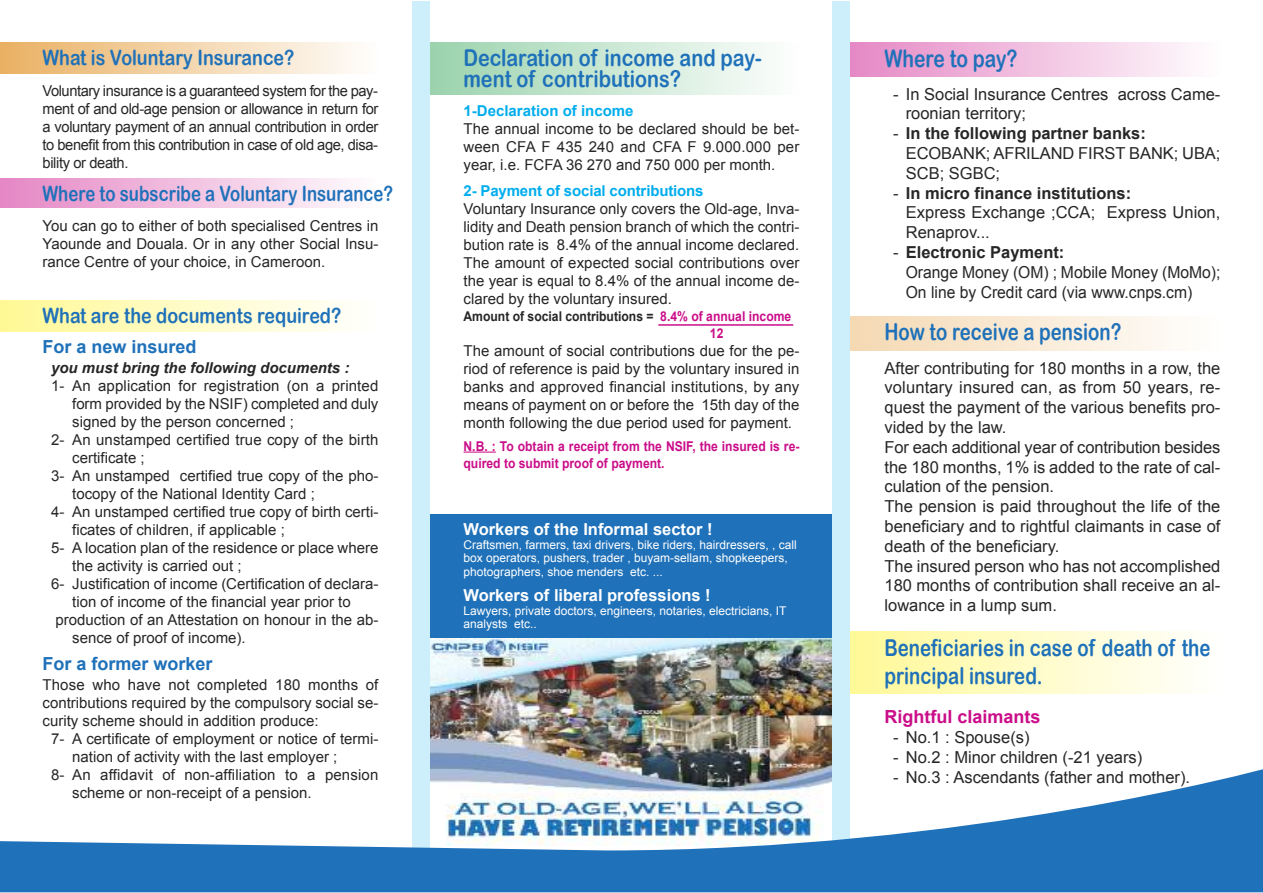
<style>
.page{position:relative;width:1263px;height:893px;background:#fff}
.page>*{position:absolute;margin:0;border:0;box-sizing:border-box;transform-origin:0 0}
.t1{font:24px "Arial Rounded MT Bold";color:#1f71b9;scale:.8 1}
.t2{font:23.25px/27.9px "Arial Rounded MT Bold";color:#1f71b9;scale:.8 1}
.t3{font:23.25px/21px "Arial Rounded MT Bold";color:#1f71b9;scale:.85 1}
.t4{font:21px "Arial Rounded MT Bold";color:#1f71b9;scale:.85 1}
.t5{font:21px "Arial Rounded MT Bold";color:#1f71b9;scale:.8 1}
.t6{font:700 18px "Arial";color:#1f71b9}
.t7{font:700 18px "Arial";color:#ca0d89}
.t8{font:16.5px/19.8px "Arial";color:#272627}
.t9{font:700 16.5px "Arial";color:#fff}
.t10{font:15px/18px "Arial";color:#272627;text-align:justify}
.t11{font:700 15px "Arial";letter-spacing:-.01em;color:#00aded}
.t12{font:italic 700 15px "Arial";color:#272627}
.t13{font:700 13.5px/17.2px "Arial";color:#ca0d89;scale:.9 1}
.t14{font:700 13.5px/17.2px "Arial";color:#272627;scale:.9 1}
.t15{font:12px/13.5px "Arial";color:#fff}
.s1{font-weight:700}
.s2{color:#ca0d89}
</style>
<div class="page">
<div style="left:842px;top:632px;width:378px;height:62px;background:linear-gradient(to right,#fff895,#fffffd)"></div>
<img style="left:429px;top:638px;width:403px;height:131px">
<div style="left:421px;top:514px;width:420px;height:124px;background:#1f71b9"></div>
<div style="left:842px;top:317px;width:378px;height:34px;background:linear-gradient(to right,#f4d8b1,#fffefe)"></div>
<div style="left:421px;top:43px;width:378px;height:52px;background:linear-gradient(to right,#9ad2ad,#fdfefd)"></div>
<div style="left:842px;top:43px;width:378px;height:34px;background:linear-gradient(to right,#e586c4,#fffdfe)"></div>
<div style="left:412px;top:1px;width:17px;height:859px;background:#cceffb"></div>
<div style="left:832px;top:1px;width:17px;height:859px;background:#cceffb"></div>
<hr style="left:463px;top:452px;width:33px;height:1px;background:#ca0d89">
<svg style="left:0;top:769px;width:1263px;height:123px"></svg>
<div style="left:0;top:43px;width:378px;height:30px;background:linear-gradient(to right,#e9b063,#fffefc)"></div>
<div style="left:0;top:179px;width:378px;height:29px;background:linear-gradient(to right,#e586c4,#fffdfe)"></div>
<div style="left:0;top:301px;width:378px;height:31px;background:linear-gradient(to right,#fff895,#fffffd)"></div>
<hr style="left:658px;top:324px;width:135px;height:2px;background:#ca0d89">
<h3 class="t4" style="left:43px;top:45px;width:298px">What is Voluntary Insurance?</h3>
<p class="t10" style="left:43px;top:82px;width:337px">Voluntary insurance is a guaranteed system for the pay&shy;ment of and old-age pension or allowance in return for a voluntary payment of an annual contribution in order to benefit from this contribution in case of old age, disa&shy;bility or death.</p>
<h3 class="t5" style="left:43px;top:181px;width:440px">Where to subscribe a Voluntary Insurance?</h3>
<p class="t10" style="left:43px;top:217px;width:337px">You can go to either of both specialised Centres in Yaounde and Douala. Or in any other Social Insu&shy;rance Centre of your choice, in Cameroon.</p>
<h3 class="t4" style="left:43px;top:303px;width:353px">What are the documents required?</h3>
<p class="t6" style="left:43px;top:337px;width:156px">For a new insured</p>
<p class="t12" style="left:51px;top:359px;width:300px">you must bring the following documents :</p>
<p class="t10" style="left:51px;top:376px;width:329px">1- An application for registration (on a printed</p>
<p class="t10" style="left:72px;top:394px;width:308px">form provided by the NSIF) completed and duly</p>
<p class="t10" style="left:72px;top:412px;width:223px">signed by the person concerned ;</p>
<p class="t10" style="left:51px;top:430px;width:329px">2- An unstamped certified true copy of the birth</p>
<p class="t10" style="left:72px;top:448px;width:74px">certificate ;</p>
<p class="t10" style="left:51px;top:466px;width:329px">3- An unstamped certified true copy of the pho-</p>
<p class="t10" style="left:72px;top:484px;width:244px">tocopy of the National Identity Card ;</p>
<p class="t10" style="left:51px;top:502px;width:329px">4- An unstamped certified true copy of birth certi-</p>
<p class="t10" style="left:72px;top:520px;width:214px">ficates of children, if applicable ;</p>
<p class="t10" style="left:51px;top:538px;width:329px">5- A location plan of the residence or place where</p>
<p class="t10" style="left:72px;top:556px;width:171px">the activity is carried out ;</p>
<p class="t10" style="left:51px;top:574px;width:329px">6- Justification of income (Certification of declara-</p>
<p class="t10" style="left:72px;top:592px;width:280px">tion of income of the financial year prior to</p>
<p class="t10" style="left:56px;top:610px;width:324px">production of an Attestation on honour in the ab-</p>
<p class="t10" style="left:72px;top:628px;width:175px">sence of proof of income).</p>
<p class="t6" style="left:43px;top:654px;width:172px">For a former worker</p>
<p class="t10" style="left:43px;top:675px;width:337px">Those who have not completed 180 months of</p>
<p class="t10" style="left:43px;top:693px;width:337px">contributions required by the compulsory social se-</p>
<p class="t10" style="left:43px;top:711px;width:277px">curity scheme should in addition produce:</p>
<p class="t10" style="left:51px;top:729px;width:329px">7- A certificate of employment or notice of termi-</p>
<p class="t10" style="left:72px;top:747px;width:267px">nation of activity with the last employer ;</p>
<p class="t10" style="left:51px;top:765px;width:329px">8- An affidavit of non-affiliation to a pension</p>
<p class="t10" style="left:72px;top:783px;width:241px">scheme or non-receipt of a pension.</p>
<h2 class="t3" style="left:463px;top:47px;width:352px">Declaration of income and pay&shy;ment of contributions?</h2>
<h1 class="t1" style="left:884px;top:44px;width:168px">Where to pay?</h1>
<p class="t8" style="left:906px;top:84px;width:316px;text-indent:-13px">- In Social Insurance Centres across Came&shy;roonian territory;</p>
<p class="t8" style="left:906px;top:123px;width:316px;text-indent:-13px">- <span class="s1">In the following partner banks:<br></span>ECOBANK; AFRILAND FIRST BANK; UBA;<br>SCB; SGBC;</p>
<p class="t8" style="left:906px;top:183px;width:316px;text-indent:-13px">- <span class="s1">In micro finance institutions:<br></span>Express Exchange ;CCA; Express Union,<br>Renaprov...</p>
<p class="t8" style="left:906px;top:242px;width:316px;text-indent:-13px">- <span class="s1">Electronic Payment:<br></span>Orange Money (OM) ; Mobile Money (MoMo);<br>On line by Credit card (via www.cnps.cm)</p>
<p class="t11" style="left:463px;top:103px;width:172px">1-Declaration of income</p>
<p class="t10" style="left:463px;top:120px;width:337px">The annual income to be declared should be bet&shy;ween CFA F 435 240 and CFA F 9.000.000 per year, i.e. FCFA 36 270 and 750 000 per month.</p>
<p class="t11" style="left:463px;top:182px;width:242px">2- Payment of social contributions</p>
<p class="t10" style="left:463px;top:199px;width:337px">Voluntary Insurance only covers the Old-age, Inva&shy;lidity and Death pension branch of which the contri&shy;bution rate is 8.4% of the annual income declared.<br>The amount of expected social contributions over the year is equal to 8.4% of the annual income de&shy;clared by the voluntary insured.</p>
<p class="t14" style="left:710px;top:307px;width:92px;text-indent:-246px">Amount of social contributions = <span class="s2">8.4% of annual income<br>12</span></p>
<p class="t10" style="left:463px;top:342px;width:337px">The amount of social contributions due for the pe&shy;riod of reference is paid by the voluntary insured in banks and approved financial institutions, by any means of payment on or before the 15th day of the month following the due period used for payment.</p>
<p class="t13" style="left:463px;top:437px;width:374px">N.B. : To obtain a receipt from the NSIF, the insured is re&shy;quired to submit proof of payment.</p>
<h2 class="t2" style="left:884px;top:318px;width:298px">How to receive a pension?</h2>
<p class="t8" style="left:884px;top:358px;width:337px">After contributing for 180 months in a row, the voluntary insured can, as from 50 years, re&shy;quest the payment of the various benefits pro&shy;vided by the law.<br>For each additional year of contribution besides the 180 months, 1% is added to the rate of cal&shy;culation of the pension.<br>The pension is paid throughout the life of the beneficiary and to rightful claimants in case of death of the beneficiary.<br>The insured person who has not accomplished 180 months of contribution shall receive an al&shy;lowance in a lump sum.</p>
<p class="t9" style="left:463px;top:520px;width:251px">Workers of the Informal sector !</p>
<p class="t15" style="left:463px;top:538px;width:335px">Craftsmen, farmers, taxi drivers, bike riders, hairdressers, , call box operators, pushers, trader , buyam-sellam, shopkeepers, photographers, shoe menders etc. ...</p>
<p class="t9" style="left:463px;top:586px;width:249px">Workers of liberal professions !</p>
<p class="t15" style="left:463px;top:604px;width:324px">Lawyers, private doctors, engineers, notaries, electricians, IT analysts etc..</p>
<h2 class="t2" style="left:884px;top:633px;width:409px">Beneficiaries in case of death of the principal insured.</h2>
<p class="t7" style="left:884px;top:706px;width:158px">Rightful claimants</p>
<p class="t8" style="left:893px;top:728px;width:138px">- No.1 : Spouse(s)</p>
<p class="t8" style="left:893px;top:747px;width:251px">- No.2 : Minor children (-21 years)</p>
<p class="t8" style="left:893px;top:767px;width:299px">- No.3 : Ascendants (father and mother).</p>
</div>
